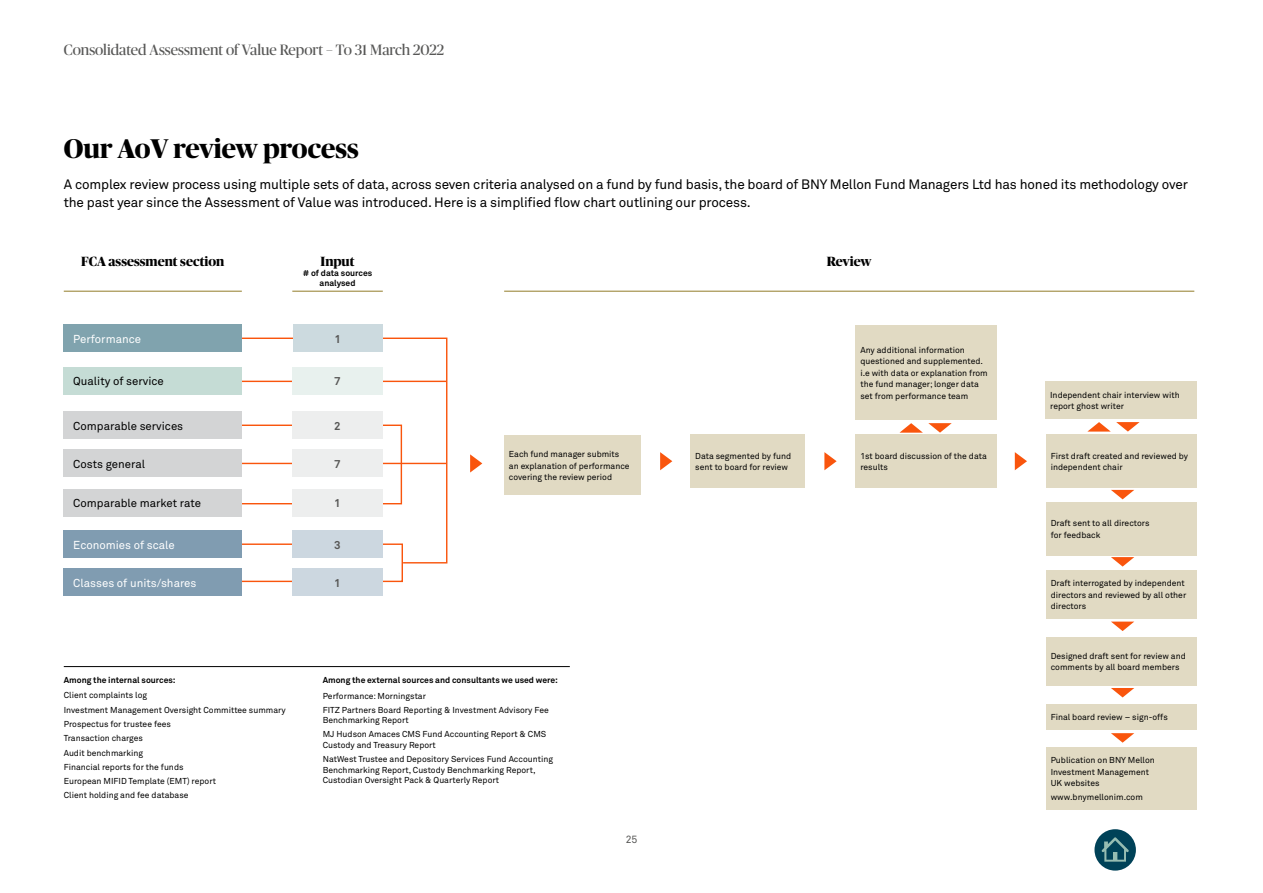
<style>
.page{position:relative;width:1263px;height:893px;background:#fff}
.page>*{position:absolute;margin:0;border:0;box-sizing:border-box;transform-origin:0 0}
.t1{font:700 27px "Publico Banner";color:#000}
.t2{font:15px "Publico Banner";color:#575756}
.t3{font:13.5px/18px "Akkurat Pro";letter-spacing:-.01em;color:#000}
.t4{font:700 13.35px "Publico Banner";color:#000}
.t5{font:11.4px "Akkurat Pro";color:#000}
.t6{font:11.4px "Akkurat Pro";color:#fff}
.t7{font:700 11.4px "Akkurat Pro";color:#575756}
.t8{font:10.5px "Akkurat Pro";color:#575756}
.t9{font:8.55px/11.4px "Akkurat Pro";color:#000}
.t10{font:700 8.55px/10.1px "Akkurat Pro";color:#000;text-align:center}
</style>
<div class="page">
<svg style="left:242px;top:564px;width:161px;height:19px"></svg>
<svg style="left:242px;top:337px;width:206px;height:227px"></svg>
<div style="left:64px;top:324px;width:178px;height:28px;background:#80a3ae"></div>
<div style="left:293px;top:324px;width:90px;height:28px;background:#ccdadf"></div>
<div style="left:690px;top:434px;width:115px;height:54px;background:#e1dac3"></div>
<div style="left:856px;top:434px;width:141px;height:54px;background:#e1dac3"></div>
<div style="left:1046px;top:434px;width:150px;height:54px;background:#e1dac3"></div>
<div style="left:504px;top:435px;width:137px;height:60px;background:#e1dac3"></div>
<div style="left:856px;top:325px;width:141px;height:94px;background:#e1dac3"></div>
<div style="left:1045px;top:381px;width:151px;height:37px;background:#e1dac3"></div>
<div style="left:1046px;top:570px;width:150px;height:49px;background:#e1dac3"></div>
<div style="left:1046px;top:704px;width:150px;height:26px;background:#e1dac3"></div>
<div style="left:1046px;top:747px;width:150px;height:63px;background:#e1dac3"></div>
<div style="left:1046px;top:637px;width:150px;height:48px;background:#e1dac3"></div>
<div style="left:1046px;top:502px;width:150px;height:53px;background:#e1dac3"></div>
<div style="left:64px;top:367px;width:178px;height:28px;background:#c5dcd5"></div>
<div style="left:292px;top:367px;width:91px;height:28px;background:#e8f1ee"></div>
<div style="left:292px;top:411px;width:91px;height:28px;background:#edeeee"></div>
<div style="left:292px;top:530px;width:91px;height:28px;background:#ccd7e0"></div>
<div style="left:292px;top:449px;width:91px;height:28px;background:#edeeee"></div>
<div style="left:292px;top:568px;width:91px;height:28px;background:#ccd7e0"></div>
<div style="left:292px;top:489px;width:91px;height:28px;background:#edeeee"></div>
<div style="left:64px;top:411px;width:178px;height:28px;background:#d3d4d5"></div>
<div style="left:64px;top:530px;width:178px;height:28px;background:#809cb1"></div>
<div style="left:64px;top:449px;width:178px;height:28px;background:#d3d4d5"></div>
<div style="left:64px;top:568px;width:178px;height:28px;background:#809cb1"></div>
<div style="left:64px;top:489px;width:178px;height:28px;background:#d3d4d5"></div>
<hr style="left:64px;top:291px;width:178px;height:1px;background:#b3a369">
<hr style="left:292px;top:291px;width:91px;height:1px;background:#b3a369">
<hr style="left:504px;top:291px;width:690px;height:1px;background:#b3a369">
<svg style="left:660px;top:452px;width:12px;height:18px"></svg>
<svg style="left:824px;top:452px;width:13px;height:18px"></svg>
<svg style="left:1015px;top:452px;width:12px;height:18px"></svg>
<svg style="left:1087px;top:422px;width:52px;height:10px"></svg>
<svg style="left:899px;top:423px;width:53px;height:10px"></svg>
<svg style="left:470px;top:454px;width:12px;height:18px"></svg>
<svg style="left:1111px;top:557px;width:23px;height:10px"></svg>
<svg style="left:1111px;top:490px;width:23px;height:9px"></svg>
<svg style="left:1111px;top:622px;width:23px;height:9px"></svg>
<svg style="left:1111px;top:688px;width:23px;height:9px"></svg>
<svg style="left:1111px;top:733px;width:23px;height:10px"></svg>
<hr style="left:64px;top:666px;width:506px;height:1px;background:#000">
<div style="left:1094px;top:829px;width:42px;height:42px;background:#004258;border-radius:50%"></div>
<svg style="left:1101px;top:837px;width:28px;height:25px"></svg>
<h2 class="t2" style="left:64px;top:39px;width:382px">Consolidated Assessment of Value Report – To 31 March 2022</h2>
<h1 class="t1" style="left:64px;top:129px;width:296px">Our AoV review process</h1>
<p class="t3" style="left:64px;top:176px;width:1126px">A complex review process using multiple sets of data, across seven criteria analysed on a fund by fund basis, the board of BNY Mellon Fund Managers Ltd has honed its methodology over the past year since the Assessment of Value was introduced. Here is a simplified flow chart outlining our process.</p>
<h3 class="t4" style="left:81px;top:252px;width:145px">FCA assessment section</h3>
<h3 class="t4" style="left:320px;top:252px;width:36px">Input</h3>
<p class="t10" style="left:303px;top:268px;width:71px"># of data sources analysed</p>
<h3 class="t6" style="left:73px;top:332px;width:69px">Performance</h3>
<h3 class="t7" style="left:335px;top:332px;width:8px">1</h3>
<h3 class="t5" style="left:73px;top:374px;width:92px">Quality of service</h3>
<h3 class="t7" style="left:334px;top:374px;width:8px">7</h3>
<h3 class="t7" style="left:334px;top:419px;width:8px">2</h3>
<h3 class="t5" style="left:73px;top:419px;width:111px">Comparable services</h3>
<h3 class="t5" style="left:73px;top:457px;width:73px">Costs general</h3>
<h3 class="t7" style="left:334px;top:457px;width:8px">7</h3>
<h3 class="t5" style="left:73px;top:497px;width:129px">Comparable market rate</h3>
<h3 class="t7" style="left:334px;top:496px;width:8px">1</h3>
<h3 class="t6" style="left:73px;top:538px;width:103px">Economies of scale</h3>
<h3 class="t7" style="left:334px;top:537px;width:8px">3</h3>
<h3 class="t6" style="left:73px;top:576px;width:125px">Classes of units/shares</h3>
<h3 class="t7" style="left:334px;top:575px;width:8px">1</h3>
<p class="t9" style="left:509px;top:449px;width:122px">Each fund manager submits an explanation of performance covering the review period</p>
<p class="t10" style="left:64px;top:675px;width:113px">Among the internal sources:</p>
<p class="t9" style="left:64px;top:689px;width:223px;line-height:14.2px">Client complaints log<br>Investment Management Oversight Committee summary<br>Prospectus for trustee fees<br>Transaction charges<br>Audit benchmarking<br>Financial reports for the funds<br>European MIFID Template (EMT) report<br>Client holding and fee database</p>
<p class="t10" style="left:323px;top:675px;width:237px">Among the external sources and consultants we used were:</p>
<p class="t9" style="left:323px;top:689px;width:228px;line-height:14.2px">Performance: Morningstar<br>FITZ Partners Board Reporting &amp; Investment Advisory Fee</p>
<p class="t9" style="left:323px;top:713px;width:225px;line-height:14.2px">Benchmarking Report<br>MJ Hudson Amaces CMS Fund Accounting Report &amp; CMS</p>
<p class="t9" style="left:323px;top:738px;width:232px;line-height:14.2px">Custody and Treasury Report<br>NatWest Trustee and Depository Services Fund Accounting</p>
<p class="t9" style="left:323px;top:765px;width:214px;line-height:10.5px">Benchmarking Report, Custody Benchmarking Report,<br>Custodian Oversight Pack &amp; Quarterly Report</p>
<p class="t8" style="left:626px;top:833px;width:13px">25</p>
<h3 class="t4" style="left:827px;top:252px;width:46px">Review</h3>
<p class="t9" style="left:860px;top:344px;width:129px">Any additional information questioned and supplemented. i.e with data or explanation from the fund manager; longer data set from performance team</p>
<p class="t9" style="left:1050px;top:389px;width:131px">Independent chair interview with report ghost writer</p>
<p class="t9" style="left:695px;top:450px;width:97px">Data segmented by fund sent to board for review</p>
<p class="t9" style="left:860px;top:450px;width:128px">1st board discussion of the data results</p>
<p class="t9" style="left:1051px;top:450px;width:139px">First draft created and reviewed by independent chair</p>
<p class="t9" style="left:1051px;top:518px;width:100px">Draft sent to all directors for feedback</p>
<p class="t9" style="left:1051px;top:578px;width:137px">Draft interrogated by independent directors and reviewed by all other directors</p>
<p class="t9" style="left:1051px;top:650px;width:137px">Designed draft sent for review and comments by all board members</p>
<p class="t9" style="left:1051px;top:712px;width:119px">Final board review – sign-offs</p>
<p class="t9" style="left:1051px;top:755px;width:106px">Publication on BNY Mellon<br>Investment Management<br>UK websites</p>
<p class="t9" style="left:1051px;top:792px;width:94px">www.bnymellonim.com</p>
</div>
